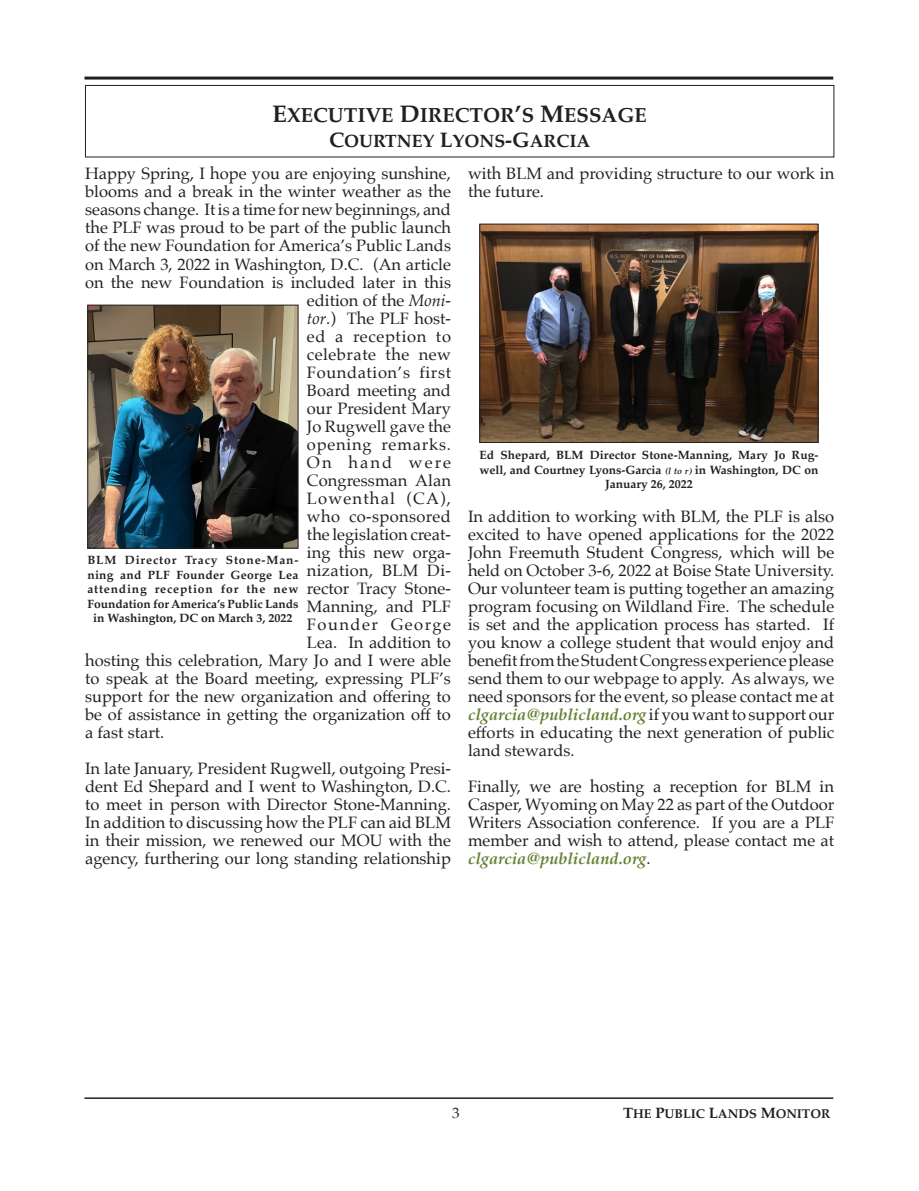
<style>
.page{position:relative;width:919px;height:1191px;background:#fff}
.page>*{position:absolute;margin:0;border:0;box-sizing:border-box;transform-origin:0 0}
.t1{font:20.4px "Palatino Bold SC850";color:#231f20}
.POB_Body_Text{font:17.85px "Palatino Bold SC850";color:#231f20}
.POB_Body_Text-2{font:16.5px/18px "Palatino";color:#231f20;text-align:justify}
.POB_Body_Text-3{font:16.5px "Palatino";letter-spacing:.035em;color:#231f20}
.POB_Body_Text-4{font:16.5px "Palatino";letter-spacing:.03em;color:#231f20}
.POB_Body_Text-5{font:16.5px "Palatino";letter-spacing:.05em;color:#231f20}
.POB_Body_Text-6{font:16.5px "Palatino";letter-spacing:.025em;color:#231f20}
.POB_Body_Text-7{font:16.5px "Palatino";letter-spacing:.02em;color:#231f20}
.POB_Body_Text-8{font:16.5px "Palatino";letter-spacing:.04em;color:#231f20}
.POB_Body_Text-9{font:16.5px "Palatino";letter-spacing:.075em;color:#231f20}
.POB_Body_Text-10{font:16.5px "Palatino";letter-spacing:.09em;color:#231f20}
.POB_Body_Text-11{font:16.5px "Palatino";letter-spacing:.125em;color:#231f20}
.t2{font:15px "Palatino";color:#231f20}
.t3{font:12.75px "Palatino Bold SC850";color:#231f20}
.POB_Body_Text-12{font:700 12px/14.4px "Palatino";letter-spacing:.025em;color:#231f20;text-align:center}
.POB_Body_Text-13{font:700 12px/14.4px "Palatino";letter-spacing:.005em;color:#231f20;text-align:center}
.s1{font-size:24px}
.s2{font-size:21px}
.s3{font-style:italic}
.s4{font-style:italic;font-size:9px}
.s5{font-weight:700;font-style:italic;color:#668033}
.s6{font-size:15px}
</style>
<div class="page">
<hr style="left:84px;top:1097px;width:749px;height:2px;background:#231f20">
<hr style="left:84px;top:77px;width:749px;height:3px;background:#231f20">
<div style="left:85px;top:85px;width:749px;height:72px;border:1px solid #231f20"></div>
<img style="left:89px;top:307px;width:207px;height:239px">
<div style="left:87px;top:305px;width:211px;height:243px;border:1px solid #231f20"></div>
<img style="left:481px;top:226px;width:335px;height:215px">
<div style="left:479px;top:224px;width:339px;height:219px;border:1px solid #231f20"></div>
<p class="t1" style="left:272px;top:98px;width:376px"><span class="s1">E</span>XECUTIVE <span class="s1">D</span>IRECTOR<span class="s1">’</span>S <span class="s1">M</span>ESSAGE</p>
<p class="POB_Body_Text" style="left:329px;top:126px;width:263px"><span class="s2">C</span>OURTNEY <span class="s2">L</span>YONS<span class="s2">-G</span>ARCIA</p>
<p class="POB_Body_Text-2" style="left:85px;top:165px;width:367px">Happy Spring, I hope you are enjoying sunshine,</p>
<p class="POB_Body_Text-2" style="left:85px;top:183px;width:367px">blooms and a break in the winter weather as the</p>
<p class="POB_Body_Text-2" style="left:85px;top:201px;width:367px">seasons change. It is a time for new beginnings, and</p>
<p class="POB_Body_Text-2" style="left:85px;top:219px;width:367px">the PLF was proud to be part of the public launch</p>
<p class="POB_Body_Text-2" style="left:85px;top:237px;width:367px">of the new Foundation for America’s Public Lands</p>
<p class="POB_Body_Text-2" style="left:85px;top:255px;width:367px">on March 3, 2022 in Washington, D.C. (An article</p>
<p class="POB_Body_Text-2" style="left:85px;top:273px;width:367px">on the new Foundation is included later in this</p>
<p class="POB_Body_Text-2" style="left:307px;top:291px;width:145px">edition of the <span class="s3">Moni-</span></p>
<p class="POB_Body_Text-2" style="left:307px;top:309px;width:145px"><span class="s3">tor</span>.) The PLF host-</p>
<p class="POB_Body_Text-8" style="left:307px;top:322px;width:145px">ed a reception to</p>
<p class="POB_Body_Text-4" style="left:307px;top:340px;width:145px">celebrate the new</p>
<p class="POB_Body_Text-3" style="left:307px;top:358px;width:145px">Foundation’s first</p>
<p class="POB_Body_Text-2" style="left:307px;top:381px;width:145px">Board meeting and</p>
<p class="POB_Body_Text-2" style="left:307px;top:399px;width:145px">our President Mary</p>
<p class="POB_Body_Text-2" style="left:307px;top:417px;width:145px">Jo Rugwell gave the</p>
<p class="POB_Body_Text-5" style="left:307px;top:430px;width:145px">opening remarks.</p>
<p class="POB_Body_Text-11" style="left:307px;top:448px;width:145px">On hand were</p>
<p class="POB_Body_Text-2" style="left:307px;top:471px;width:145px">Congressman Alan</p>
<p class="POB_Body_Text-9" style="left:307px;top:484px;width:145px">Lowenthal (CA),</p>
<p class="POB_Body_Text-6" style="left:307px;top:502px;width:145px">who co-sponsored</p>
<p class="POB_Body_Text-2" style="left:307px;top:525px;width:145px">the legislation creat-</p>
<p class="POB_Body_Text-2" style="left:307px;top:543px;width:145px">ing this new orga-</p>
<p class="POB_Body_Text-7" style="left:307px;top:556px;width:145px">nization, BLM Di-</p>
<p class="POB_Body_Text-2" style="left:307px;top:579px;width:145px">rector Tracy Stone-</p>
<p class="POB_Body_Text-2" style="left:307px;top:597px;width:145px">Manning, and PLF</p>
<p class="POB_Body_Text-10" style="left:307px;top:610px;width:145px">Founder George</p>
<p class="POB_Body_Text-2" style="left:307px;top:633px;width:145px">Lea. In addition to</p>
<p class="POB_Body_Text-2" style="left:85px;top:651px;width:367px">hosting this celebration, Mary Jo and I were able</p>
<p class="POB_Body_Text-2" style="left:85px;top:669px;width:367px">to speak at the Board meeting, expressing PLF’s</p>
<p class="POB_Body_Text-2" style="left:85px;top:687px;width:367px">support for the new organization and offering to</p>
<p class="POB_Body_Text-2" style="left:85px;top:705px;width:367px">be of assistance in getting the organization off to</p>
<p class="POB_Body_Text-2" style="left:85px;top:723px;width:81px">a fast start.</p>
<p class="POB_Body_Text-2" style="left:85px;top:759px;width:367px">In late January, President Rugwell, outgoing Presi&shy;dent Ed Shepard and I went to Washington, D.C. to meet in person with Director Stone-Manning.<br>In addition to discussing how the PLF can aid BLM in their mission, we renewed our MOU with the agency, furthering our long standing relationship</p>
<p class="POB_Body_Text-2" style="left:468px;top:165px;width:368px">with BLM and providing structure to our work in the future.</p>
<p class="POB_Body_Text-13" style="left:479px;top:448px;width:340px">Ed Shepard, BLM Director Stone-Manning, Mary Jo Rug&shy;well, and Courtney Lyons-Garcia <span class="s4">(l to r)</span> in Washington, DC on<br>January 26, 2022</p>
<p class="POB_Body_Text-2" style="left:468px;top:507px;width:368px">In addition to working with BLM, the PLF is also excited to have opened applications for the 2022<br>John Freemuth Student Congress, which will be held on October 3-6, 2022 at Boise State University.<br>Our volunteer team is putting together an amazing program focusing on Wildland Fire. The schedule is set and the application process has started. If you know a college student that would enjoy and benefit from the Student Congress experience please send them to our webpage to apply. As always, we need sponsors for the event, so please contact me at <span class="s5">clgarcia@publicland.org</span> if you want to support our efforts in educating the next generation of public land stewards.</p>
<p class="POB_Body_Text-2" style="left:468px;top:777px;width:368px">Finally, we are hosting a reception for BLM in Casper, Wyoming on May 22 as part of the Outdoor Writers Association conference. If you are a PLF member and wish to attend, please contact me at <span class="s5">clgarcia@publicland.org</span>.</p>
<p class="POB_Body_Text-12" style="left:87px;top:553px;width:212px">BLM Director Tracy Stone-Man&shy;ning and PLF Founder George Lea attending reception for the new Foundation for America’s Public Lands in Washington, DC on March 3, 2022</p>
<p class="t2" style="left:452px;top:1100px;width:9px">3</p>
<p class="t3" style="left:623px;top:1103px;width:208px"><span class="s6">T</span>HE <span class="s6">P</span>UBLIC <span class="s6">L</span>ANDS <span class="s6">M</span>ONITOR</p>
</div>
